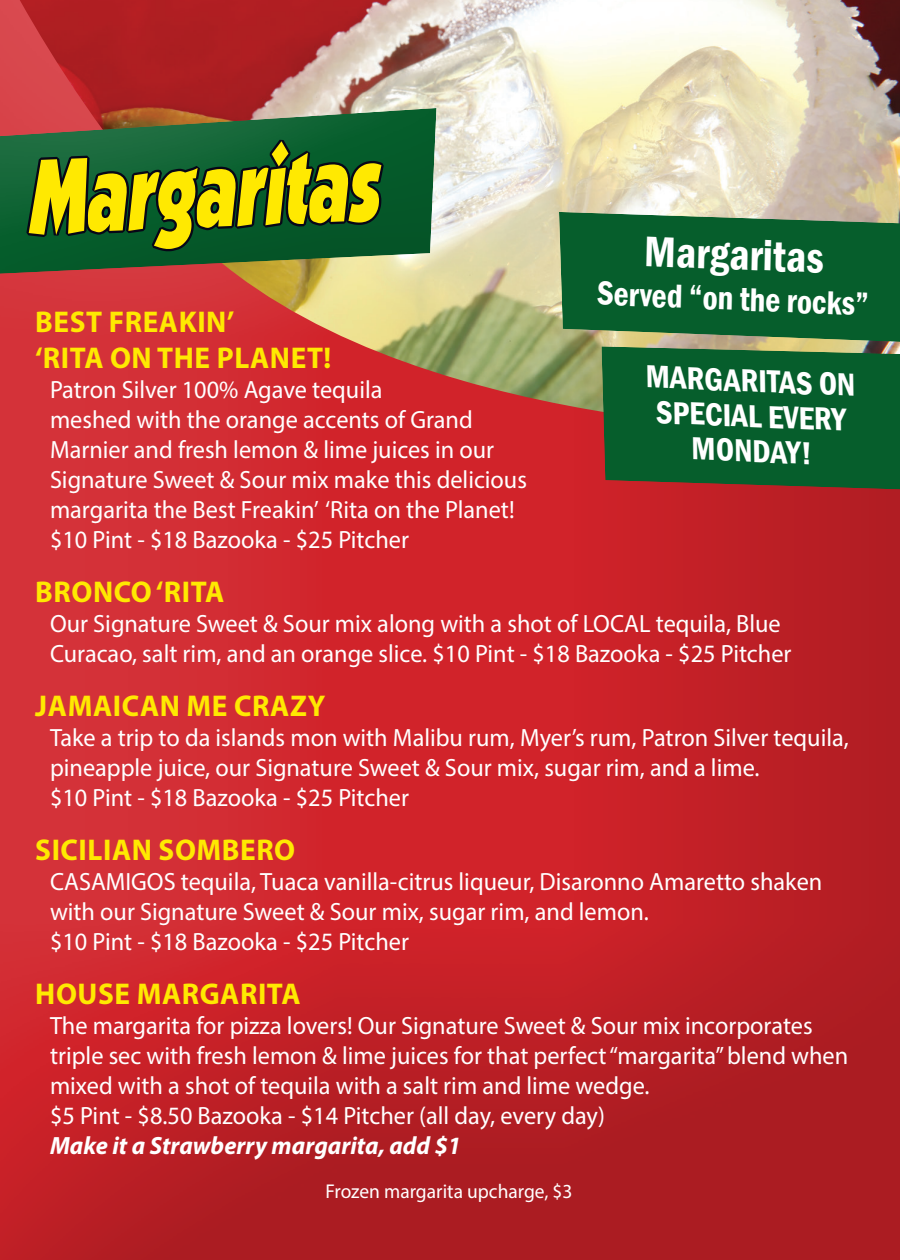
<style>
.page{position:relative;width:900px;height:1260px;background:#fff}
.page>*{position:absolute;margin:0;border:0;box-sizing:border-box;transform-origin:0 0}
.t1{font:italic 105.25px "Boulder";color:#ffe901;scale:.65 1}
.t2{font:600 condensed 44px "Franklin Gothic";color:#fff}
.t3{font:600 condensed 34px "Franklin Gothic";color:#fff}
.t4{font:600 condensed 32.5px "Franklin Gothic";color:#fff}
.t5{font:700 30px "Myriad Pro";letter-spacing:.02em;color:#ffe901}
.t6{font:25px/30px "Myriad Pro";color:#fff}
.t7{font:italic 700 25px "Myriad Pro";color:#fff}
.t8{font:20px "Myriad Pro";color:#fff}
</style>
<div class="page">
<div style="left:0;top:0;width:900px;height:1260px;background:#231f20;opacity:.21"></div>
<img style="left:20px;top:0;width:880px;height:435px">
<div style="left:0;top:99px;width:439px;height:178px;background:#231f20;opacity:.21"></div>
<svg style="left:21px;top:118px;width:368px;height:146px"></svg>
<svg style="left:581px;top:361px;width:319px;height:152px;fill:#065e2c"></svg>
<svg style="left:539px;top:181px;width:361px;height:180px;fill:#065e2c"></svg>
<p class="t1" style="left:25px;top:136px;width:541px;rotate:-2deg">Margaritas</p>
<p class="t2" style="left:645px;top:222px;width:181px;rotate:2deg">Margaritas</p>
<p class="t3" style="left:598px;top:271px;width:274px;rotate:2deg">Served “on the rocks”</p>
<p class="t5" style="left:35px;top:302px;width:201px">BEST FREAKIN’</p>
<p class="t5" style="left:35px;top:338px;width:298px">‘RITA ON THE PLANET!</p>
<p class="t6" style="left:50px;top:374px;width:334px">Patron Silver 100% Agave tequila</p>
<p class="t6" style="left:50px;top:404px;width:424px">meshed with the orange accents of Grand</p>
<p class="t6" style="left:50px;top:434px;width:446px">Marnier and fresh lemon &amp; lime juices in our</p>
<p class="t6" style="left:50px;top:464px;width:479px">Signature Sweet &amp; Sour mix make this delicious</p>
<p class="t6" style="left:50px;top:494px;width:466px">margarita the Best Freakin’ ‘Rita on the Planet!</p>
<p class="t6" style="left:50px;top:524px;width:361px">$10 Pint - $18 Bazooka - $25 Pitcher</p>
<p class="t5" style="left:35px;top:572px;width:191px">BRONCO ‘RITA</p>
<p class="t6" style="left:50px;top:608px;width:743px">Our Signature Sweet &amp; Sour mix along with a shot of LOCAL tequila, Blue<br>Curacao, salt rim, and an orange slice. $10 Pint - $18 Bazooka - $25 Pitcher</p>
<p class="t5" style="left:35px;top:686px;width:292px">JAMAICAN ME CRAZY</p>
<p class="t6" style="left:50px;top:722px;width:800px">Take a trip to da islands mon with Malibu rum, Myer’s rum, Patron Silver tequila, pineapple juice, our Signature Sweet &amp; Sour mix, sugar rim, and a lime.</p>
<p class="t6" style="left:50px;top:782px;width:361px">$10 Pint - $18 Bazooka - $25 Pitcher</p>
<p class="t5" style="left:35px;top:830px;width:262px">SICILIAN SOMBERO</p>
<p class="t6" style="left:50px;top:866px;width:774px">CASAMIGOS tequila, Tuaca vanilla-citrus liqueur, Disaronno Amaretto shaken with our Signature Sweet &amp; Sour mix, sugar rim, and lemon.</p>
<p class="t6" style="left:50px;top:926px;width:361px">$10 Pint - $18 Bazooka - $25 Pitcher</p>
<p class="t5" style="left:35px;top:975px;width:267px">HOUSE MARGARITA</p>
<p class="t6" style="left:50px;top:1011px;width:800px">The margarita for pizza lovers! Our Signature Sweet &amp; Sour mix incorporates triple sec with fresh lemon &amp; lime juices for that perfect “margarita” blend when mixed with a shot of tequila with a salt rim and lime wedge.</p>
<p class="t6" style="left:50px;top:1101px;width:556px">$5 Pint - $8.50 Bazooka - $14 Pitcher (all day, every day)</p>
<p class="t7" style="left:50px;top:1130px;width:413px">Make it a Strawberry margarita, add $1</p>
<p class="t4" style="left:647px;top:355px;width:211px;rotate:2deg">MARGARITAS ON</p>
<p class="t4" style="left:657px;top:391px;width:192px;rotate:2deg">SPECIAL EVERY</p>
<p class="t4" style="left:693px;top:427px;width:122px;rotate:2deg">MONDAY!</p>
<p class="t8" style="left:326px;top:1179px;width:248px">Frozen margarita upcharge, $3</p>
</div>
